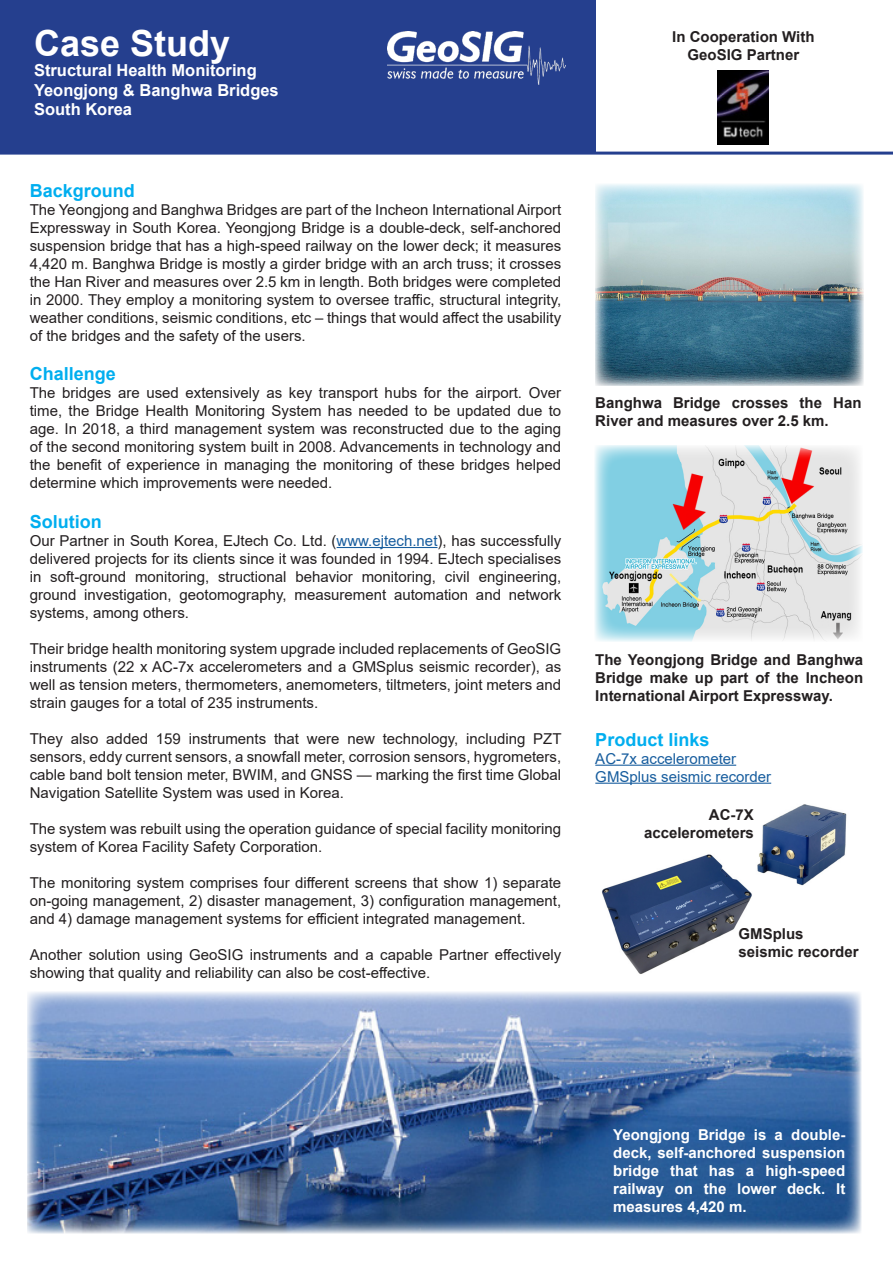
<style>
.page{position:relative;width:893px;height:1263px;background:#fff}
.page>*{position:absolute;margin:0;border:0;box-sizing:border-box;transform-origin:0 0}
.t1{font:700 36px "Arial";color:#fff}
.t2{font:700 18px "Arial";color:#00aeef}
.t3{font:700 16.5px "Arial";color:#fff}
.t4{font:15px/18px "Arial";color:#231f20;text-align:justify}
.t5{font:700 15px/18px "Arial";color:#231f20}
.t6{font:700 15px/18px "Arial";color:#fff;text-align:justify}
.t7{font:15px "Arial";color:#175d9e}
.s1{color:#175d9e}
</style>
<div class="page">
<div style="left:0;top:0;width:595px;height:153px;background:#253f8e"></div>
<hr style="left:337px;top:547px;width:100px;height:1px;background:#175d9e">
<img style="left:387px;top:31px;width:179px;height:53px">
<hr style="left:0;top:152px;width:893px;height:3px;background:#253f8e">
<img style="left:718px;top:71px;width:51px;height:73px">
<img style="left:602px;top:854px;width:150px;height:120px">
<img style="left:27px;top:992px;width:834px;height:241px">
<hr style="left:595px;top:765px;width:141px;height:1px;background:#175d9e">
<hr style="left:595px;top:783px;width:176px;height:1px;background:#175d9e">
<img style="left:595px;top:445px;width:267px;height:197px">
<img style="left:595px;top:184px;width:268px;height:202px">
<img style="left:757px;top:804px;width:90px;height:82px">
<p class="t1" style="left:34px;top:18px;width:198px">Case Study</p>
<p class="t3" style="left:34px;top:58px;width:224px">Structural Health Monitoring</p>
<p class="t3" style="left:34px;top:78px;width:246px">Yeongjong &amp; Banghwa Bridges</p>
<p class="t3" style="left:34px;top:98px;width:100px">South Korea</p>
<p class="t2" style="left:30px;top:178px;width:107px">Background</p>
<p class="t4" style="left:30px;top:200px;width:533px">The Yeongjong and Banghwa Bridges are part of the Incheon International Airport Expressway in South Korea. Yeongjong Bridge is a double-deck, self-anchored suspension bridge that has a high-speed railway on the lower deck; it measures 4,420 m. Banghwa Bridge is mostly a girder bridge with an arch truss; it crosses the Han River and measures over 2.5 km in length. Both bridges were completed in 2000. They employ a monitoring system to oversee traffic, structural integrity, weather conditions, seismic conditions, etc – things that would affect the usability of the bridges and the safety of the users.</p>
<p class="t2" style="left:30px;top:361px;width:88px">Challenge</p>
<p class="t4" style="left:30px;top:384px;width:533px">The bridges are used extensively as key transport hubs for the airport. Over time, the Bridge Health Monitoring System has needed to be updated due to age. In 2018, a third management system was reconstructed due to the aging of the second monitoring system built in 2008. Advancements in technology and the benefit of experience in managing the monitoring of these bridges helped determine which improvements were needed.</p>
<p class="t2" style="left:30px;top:509px;width:73px">Solution</p>
<p class="t4" style="left:30px;top:531px;width:533px">Our Partner in South Korea, EJtech Co. Ltd. (<span class="s1">www.ejtech.net</span>), has successfully delivered projects for its clients since it was founded in 1994. EJtech specialises in soft-ground monitoring, structional behavior monitoring, civil engineering, ground investigation, geotomography, measurement automation and network systems, among others.</p>
<p class="t4" style="left:30px;top:639px;width:533px">Their bridge health monitoring system upgrade included replacements of GeoSIG instruments (22 x AC-7x accelerometers and a GMSplus seismic recorder), as well as tension meters, thermometers, anemometers, tiltmeters, joint meters and strain gauges for a total of 235 instruments.</p>
<p class="t4" style="left:30px;top:729px;width:533px">They also added 159 instruments that were new technology, including PZT sensors, eddy current sensors, a snowfall meter, corrosion sensors, hygrometers, cable band bolt tension meter, BWIM, and GNSS — marking the first time Global Navigation Satellite System was used in Korea.</p>
<p class="t4" style="left:30px;top:819px;width:533px">The system was rebuilt using the operation guidance of special facility monitoring system of Korea Facility Safety Corporation.</p>
<p class="t4" style="left:30px;top:873px;width:533px">The monitoring system comprises four different screens that show 1) separate on-going management, 2) disaster management, 3) configuration management, and 4) damage management systems for efficient integrated management.</p>
<p class="t4" style="left:30px;top:945px;width:533px">Another solution using GeoSIG instruments and a capable Partner effectively showing that quality and reliability can also be cost-effective.</p>
<p class="t5" style="left:672px;top:28px;width:144px">In Cooperation With</p>
<p class="t5" style="left:687px;top:46px;width:113px">GeoSIG Partner</p>
<p class="t5" style="left:595px;top:394px;width:268px">Banghwa Bridge crosses the Han<br>River and measures over 2.5 km.</p>
<p class="t5" style="left:595px;top:650px;width:269px;text-align:justify">The Yeongjong Bridge and Banghwa Bridge make up part of the Incheon International Airport Expressway.</p>
<p class="t2" style="left:595px;top:726px;width:116px">Product links</p>
<p class="t7" style="left:595px;top:748px;width:142px">AC-7x accelerometer</p>
<p class="t7" style="left:595px;top:766px;width:177px">GMSplus seismic recorder</p>
<p class="t5" style="left:644px;top:805px;width:111px;text-align:right">AC-7X accelerometers</p>
<p class="t5" style="left:738px;top:924px;width:67px">GMSplus</p>
<p class="t5" style="left:738px;top:942px;width:122px">seismic recorder</p>
<p class="t6" style="left:613px;top:1126px;width:234px">Yeongjong Bridge is a double&shy;deck, self-anchored suspension bridge that has a high-speed railway on the lower deck. It measures 4,420 m.</p>
</div>
